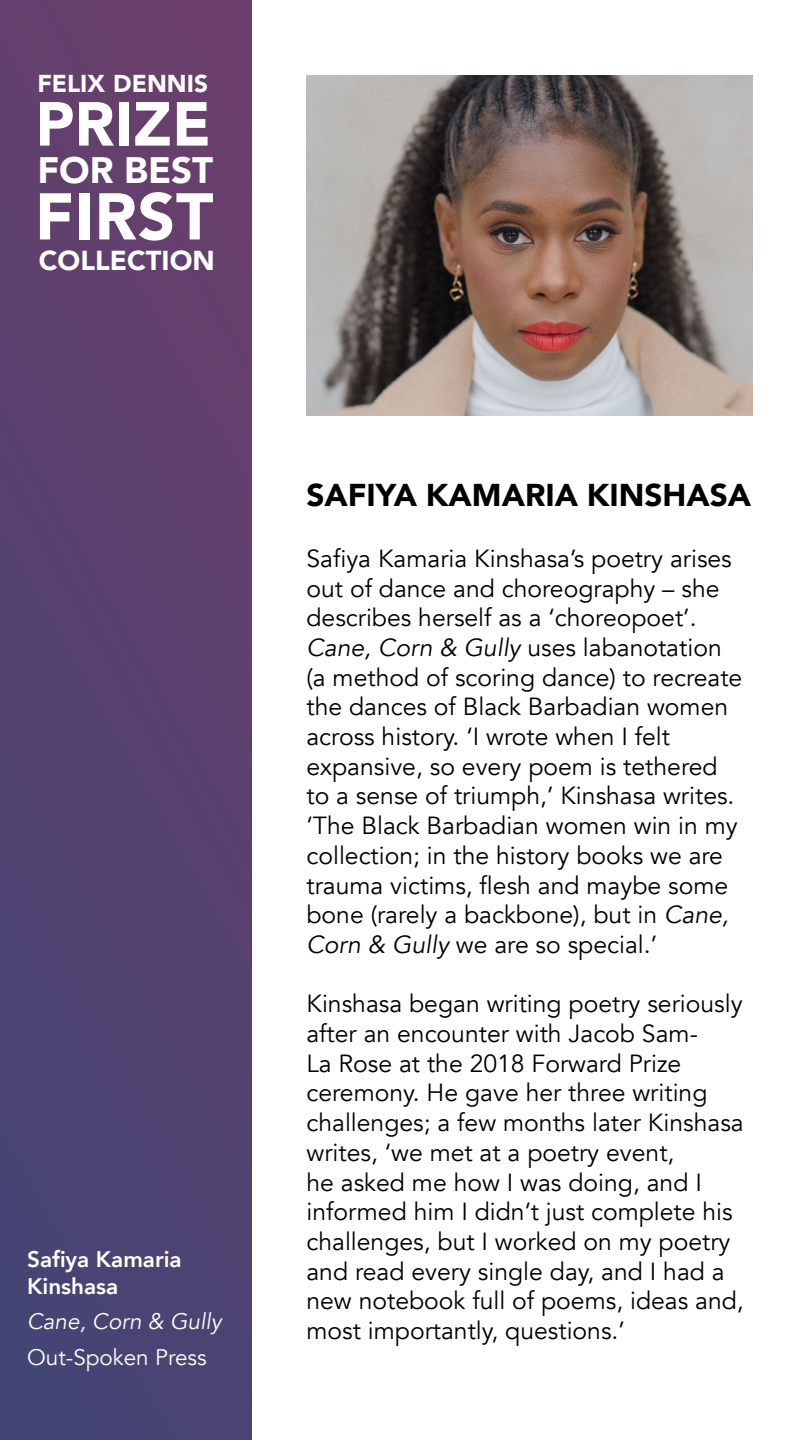
<style>
.page{position:relative;width:810px;height:1440px;background:#fff}
.page>*{position:absolute;margin:0;border:0;box-sizing:border-box;transform-origin:0 0}
.t1{font:900 65.25px "Avenir";letter-spacing:.015em;color:#fff}
.t2{font:900 61.5px "Avenir";letter-spacing:.005em;color:#fff}
.t3{font:900 36.75px "Avenir";color:#fff}
.t4{font:900 31.5px "Avenir";color:#000}
.t5{font:900 27.38px "Avenir";color:#fff}
.t6{font:24.75px/29.7px "Avenir";color:#000}
.t7{font:900 24.38px "Avenir";color:#fff}
.t8{font:800 22.5px/27px "Avenir";color:#fff}
.t9{font:italic 22.5px "Avenir";color:#fff}
.t10{font:22.5px "Avenir";color:#fff}
.s1{font-style:italic}
</style>
<div class="page">
<img style="left:0;top:0;width:252px;height:1440px">
<img style="left:306px;top:75px;width:447px;height:340px">
<p class="t7" style="left:37px;top:63px;width:172px">FELIX DENNIS</p>
<h2 class="t2" style="left:36px;top:71px;width:177px">PRIZE</h2>
<h3 class="t3" style="left:37px;top:138px;width:178px">FOR BEST</h3>
<h1 class="t1" style="left:35px;top:161px;width:180px">FIRST</h1>
<p class="t5" style="left:39px;top:237px;width:178px">COLLECTION</p>
<p class="t8" style="left:27px;top:1246px;width:156px">Safiya Kamaria<br>Kinshasa</p>
<p class="t9" style="left:27px;top:1308px;width:196px">Cane, Corn &amp; Gully</p>
<p class="t10" style="left:27px;top:1344px;width:181px">Out-Spoken Press</p>
<p class="t4" style="left:306px;top:468px;width:446px">SAFIYA KAMARIA KINSHASA</p>
<p class="t6" style="left:306px;top:544px;width:437px">Safiya Kamaria Kinshasa’s poetry arises out of dance and choreography – she describes herself as a ‘choreopoet’.<br><span class="s1">Cane, Corn &amp; Gully</span> uses labanotation (a method of scoring dance) to recreate the dances of Black Barbadian women across history. ‘I wrote when I felt expansive, so every poem is tethered to a sense of triumph,’ Kinshasa writes. ‘The Black Barbadian women win in my collection; in the history books we are trauma victims, flesh and maybe some bone (rarely a backbone), but in <span class="s1">Cane, Corn &amp; Gully</span> we are so special.’</p>
<p class="t6" style="left:306px;top:989px;width:439px">Kinshasa began writing poetry seriously after an encounter with Jacob Sam-<br>La Rose at the 2018 Forward Prize ceremony. He gave her three writing challenges; a few months later Kinshasa writes, ‘we met at a poetry event,<br>he asked me how I was doing, and I informed him I didn’t just complete his challenges, but I worked on my poetry and read every single day, and I had a new notebook full of poems, ideas and, most importantly, questions.’</p>
</div>
